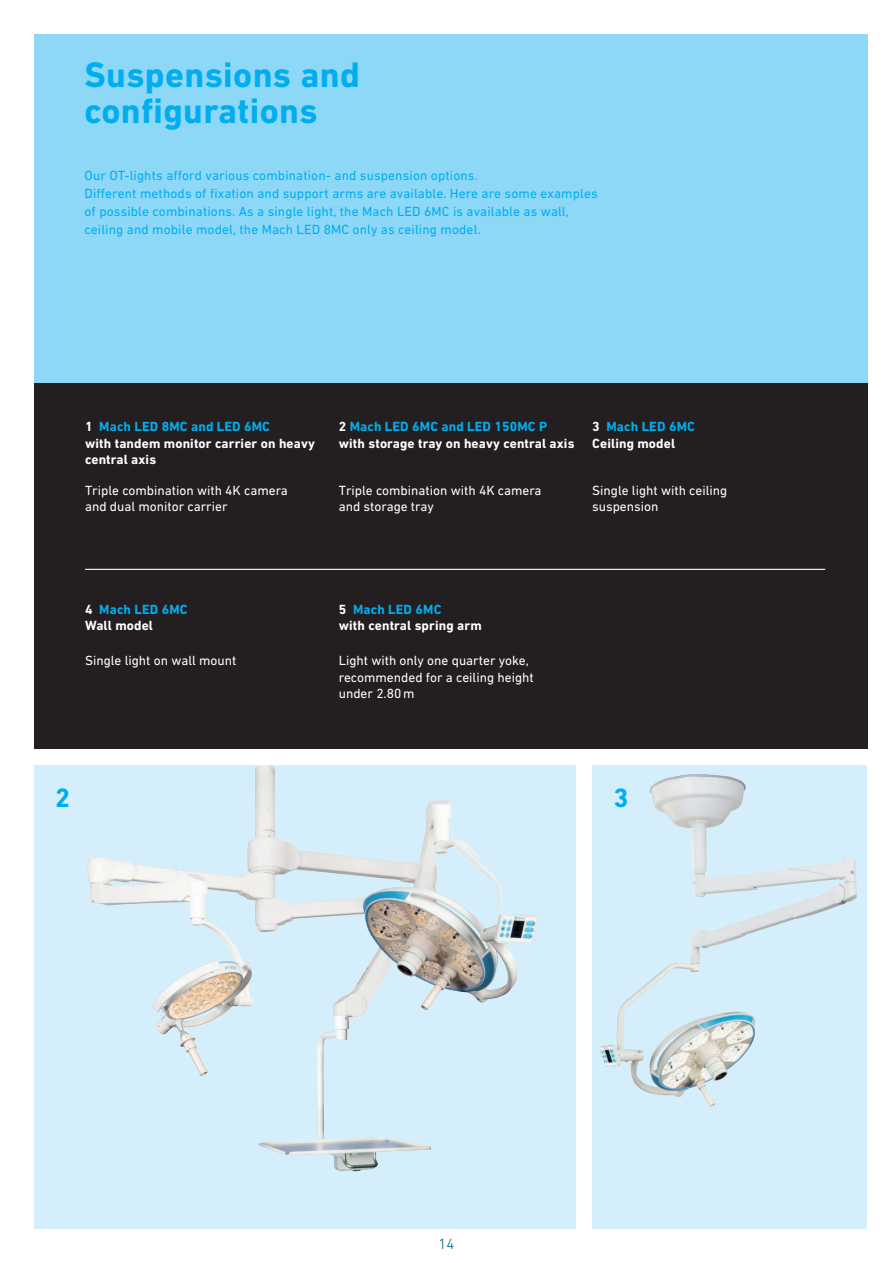
<style>
.page{position:relative;width:893px;height:1263px;background:#fff}
.page>*{position:absolute;margin:0;border:0;box-sizing:border-box;transform-origin:0 0}
.Rubrik_bold_16_20_li{font:700 36px "DIN Next LT Pro";letter-spacing:.01em;color:#00aeef}
.Rubrik_bold_16_20_li-2{font:700 27px "DIN Next LT Pro";color:#00aeef}
.t1{font:300 15px "DIN Next LT Pro";color:#005484}
.Rubrik_bold_16_20_li-3{font:13.5px/18px "DIN Next LT Pro";letter-spacing:.01em;color:#00aeef}
.weiß_reg_9_11{font:13.5px/16.5px "DIN Next LT Pro";color:#fff}
.Rubrik_bold_16_20_li-4{font:700 13.5px/16.5px "DIN Next LT Pro";letter-spacing:.01em;color:#fff}
.Rubrik_bold_16_20_li-5{font:700 13.5px "DIN Next LT Pro";letter-spacing:.01em;color:#00aeef}
.s1{color:#fff}
</style>
<div class="page">
<div style="left:592px;top:765px;width:275px;height:464px;background:#d4effb"></div>
<img style="left:599px;top:774px;width:258px;height:333px">
<div style="left:34px;top:34px;width:833px;height:714px;background:#8dd7f7"></div>
<img style="left:34px;top:765px;width:541px;height:464px">
<div style="left:34px;top:383px;width:833px;height:365px;background:#231f20"></div>
<hr style="left:85px;top:569px;width:740px;height:1px;background:#fff">
<p class="Rubrik_bold_16_20_li" style="left:85px;top:53px;width:277px">Suspensions and</p>
<p class="Rubrik_bold_16_20_li" style="left:85px;top:89px;width:235px">configurations</p>
<p class="Rubrik_bold_16_20_li-3" style="left:85px;top:166px;width:395px">Our OT-lights afford various combination- and suspension options.</p>
<p class="Rubrik_bold_16_20_li-3" style="left:85px;top:184px;width:515px">Different methods of fixation and support arms are available. Here are some examples of possible combinations. As a single light, the Mach LED 6MC is available as wall, ceiling and mobile model, the Mach LED 8MC only as ceiling model.</p>
<p class="Rubrik_bold_16_20_li-5" style="left:85px;top:419px;width:186px"><span class="s1">1</span> Mach LED 8MC and LED 6MC</p>
<p class="Rubrik_bold_16_20_li-4" style="left:85px;top:435px;width:231px">with tandem monitor carrier on heavy central axis</p>
<p class="weiß_reg_9_11" style="left:85px;top:482px;width:204px">Triple combination with 4K camera and dual monitor carrier</p>
<p class="Rubrik_bold_16_20_li-5" style="left:339px;top:419px;width:210px"><span class="s1">2</span> Mach LED 6MC and LED 150MC P</p>
<p class="Rubrik_bold_16_20_li-4" style="left:339px;top:435px;width:237px">with storage tray on heavy central axis</p>
<p class="weiß_reg_9_11" style="left:339px;top:482px;width:204px">Triple combination with 4K camera and storage tray</p>
<p class="Rubrik_bold_16_20_li-5" style="left:592px;top:419px;width:104px"><span class="s1">3</span> Mach LED 6MC</p>
<p class="Rubrik_bold_16_20_li-4" style="left:592px;top:435px;width:84px">Ceiling model</p>
<p class="weiß_reg_9_11" style="left:592px;top:482px;width:137px">Single light with ceiling suspension</p>
<p class="Rubrik_bold_16_20_li-5" style="left:85px;top:601px;width:104px"><span class="s1">4</span> Mach LED 6MC</p>
<p class="Rubrik_bold_16_20_li-4" style="left:85px;top:618px;width:70px">Wall model</p>
<p class="weiß_reg_9_11" style="left:85px;top:652px;width:153px">Single light on wall mount</p>
<p class="Rubrik_bold_16_20_li-5" style="left:339px;top:601px;width:104px"><span class="s1">5</span> Mach LED 6MC</p>
<p class="Rubrik_bold_16_20_li-4" style="left:339px;top:618px;width:144px">with central spring arm</p>
<p class="weiß_reg_9_11" style="left:339px;top:652px;width:197px">Light with only one quarter yoke, recommended for a ceiling height under 2.80m</p>
<p class="Rubrik_bold_16_20_li-2" style="left:55px;top:782px;width:17px">2</p>
<p class="Rubrik_bold_16_20_li-2" style="left:613px;top:782px;width:17px">3</p>
<p class="t1" style="left:438px;top:1235px;width:17px">14</p>
</div>
